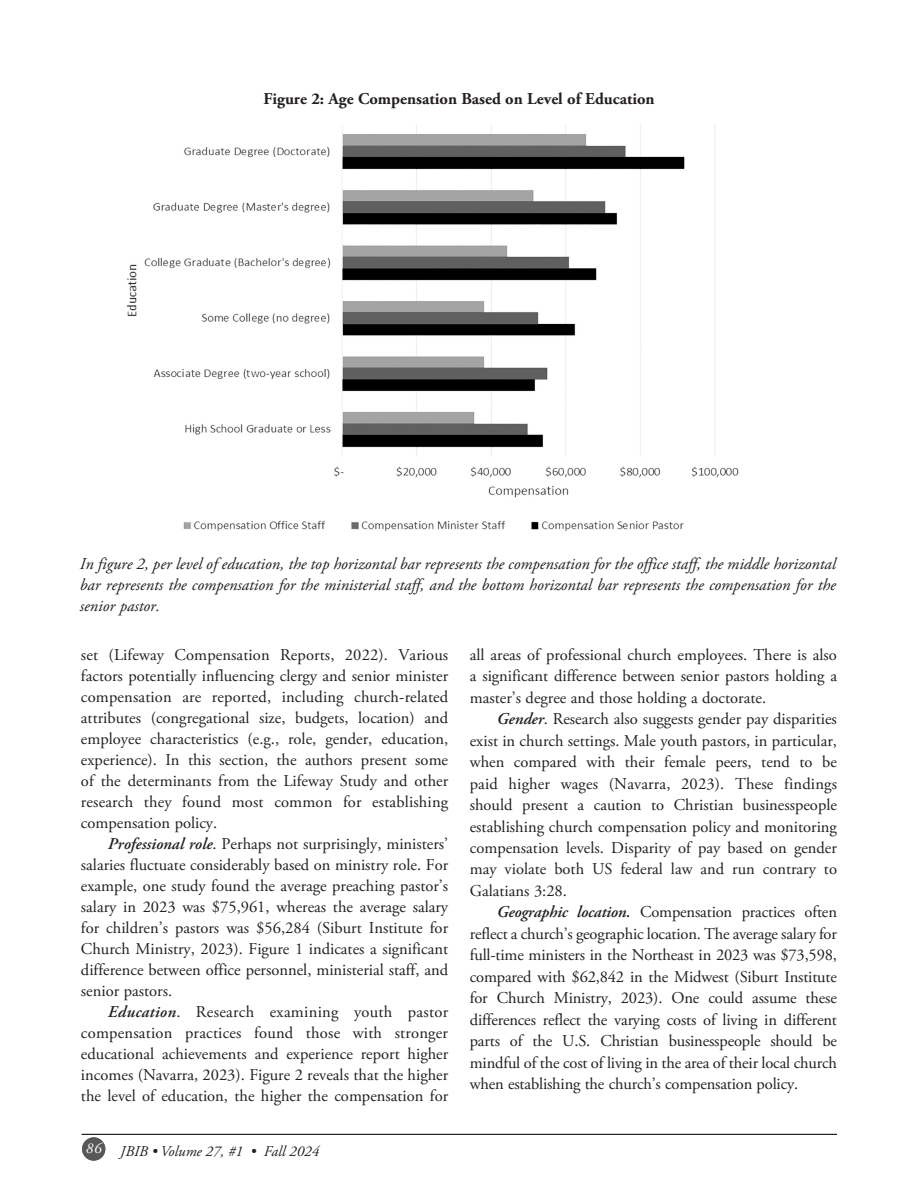
<style>
.page{position:relative;width:918px;height:1188px;background:#fff}
.page>*{position:absolute;margin:0;border:0;box-sizing:border-box;transform-origin:0 0}
.t1{font:16.5px/21px "Adobe Garamond Pro";color:#231f20;text-align:justify}
.t2{font:italic 16.5px/21px "Adobe Garamond Pro";color:#231f20;text-align:justify}
.t3{font:700 16.5px "Adobe Garamond Pro";color:#231f20}
.t4{font:italic 15px "Adobe Garamond Pro";color:#231f20}
.t5{font:italic 15px "Adobe Garamond Pro";color:#fff}
.s1{font-weight:600;font-style:italic}
</style>
<div class="page">
<hr style="left:82px;top:1134px;width:755px;height:1px;background:#231f20">
<div style="left:82px;top:1137px;width:23px;height:24px;background:#57585a;border-radius:50%"></div>
<img style="left:127px;top:124px;width:612px;height:407px">
<p class="t3" style="left:263px;top:89px;width:393px">Figure 2: Age Compensation Based on Level of Education</p>
<p class="t2" style="left:80px;top:554px;width:758px">In figure 2, per level of education, the top horizontal bar represents the compensation for the office staff, the middle horizontal bar represents the compensation for the ministerial staff, and the bottom horizontal bar represents the compensation for the senior pastor.</p>
<p class="t1" style="left:81px;top:645px;width:369px">set (Lifeway Compensation Reports, 2022). Various factors potentially influencing clergy and senior minister compensation are reported, including church-related attributes (congregational size, budgets, location) and employee characteristics (e.g., role, gender, education, experience). In this section, the authors present some of the determinants from the Lifeway Study and other research they found most common for establishing compensation policy.</p>
<p class="t1" style="left:81px;top:834px;width:369px;text-indent:27px"><span class="s1">Professional role</span>. Perhaps not surprisingly, ministers’ salaries fluctuate considerably based on ministry role. For example, one study found the average preaching pastor’s salary in 2023 was $75,961, whereas the average salary for children’s pastors was $56,284 (Siburt Institute for Church Ministry, 2023). Figure 1 indicates a significant difference between office personnel, ministerial staff, and senior pastors.</p>
<p class="t1" style="left:81px;top:1002px;width:369px;text-indent:27px"><span class="s1">Education</span>. Research examining youth pastor compensation practices found those with stronger educational achievements and experience report higher incomes (Navarra, 2023). Figure 2 reveals that the higher the level of education, the higher the compensation for</p>
<p class="t5" style="left:86px;top:1139px;width:17px">86</p>
<p class="t4" style="left:120px;top:1143px;width:200px">JBIB • Volume 27, #1 • Fall 2024</p>
<p class="t1" style="left:470px;top:645px;width:369px;line-height:21.5px">all areas of professional church employees. There is also a significant difference between senior pastors holding a master’s degree and those holding a doctorate.</p>
<p class="t1" style="left:470px;top:709px;width:369px;line-height:21.5px;text-indent:27px"><span class="s1">Gender</span>. Research also suggests gender pay disparities exist in church settings. Male youth pastors, in particular, when compared with their female peers, tend to be paid higher wages (Navarra, 2023). These findings should present a caution to Christian businesspeople establishing church compensation policy and monitoring compensation levels. Disparity of pay based on gender may violate both US federal law and run contrary to Galatians 3:28.</p>
<p class="t1" style="left:470px;top:902px;width:369px;line-height:21.5px;text-indent:27px"><span class="s1">Geographic location.</span> Compensation practices often reflect a church’s geographic location. The average salary for full-time ministers in the Northeast in 2023 was $73,598, compared with $62,842 in the Midwest (Siburt Institute for Church Ministry, 2023). One could assume these differences reflect the varying costs of living in different parts of the U.S. Christian businesspeople should be mindful of the cost of living in the area of their local church when establishing the church’s compensation policy.</p>
</div>
